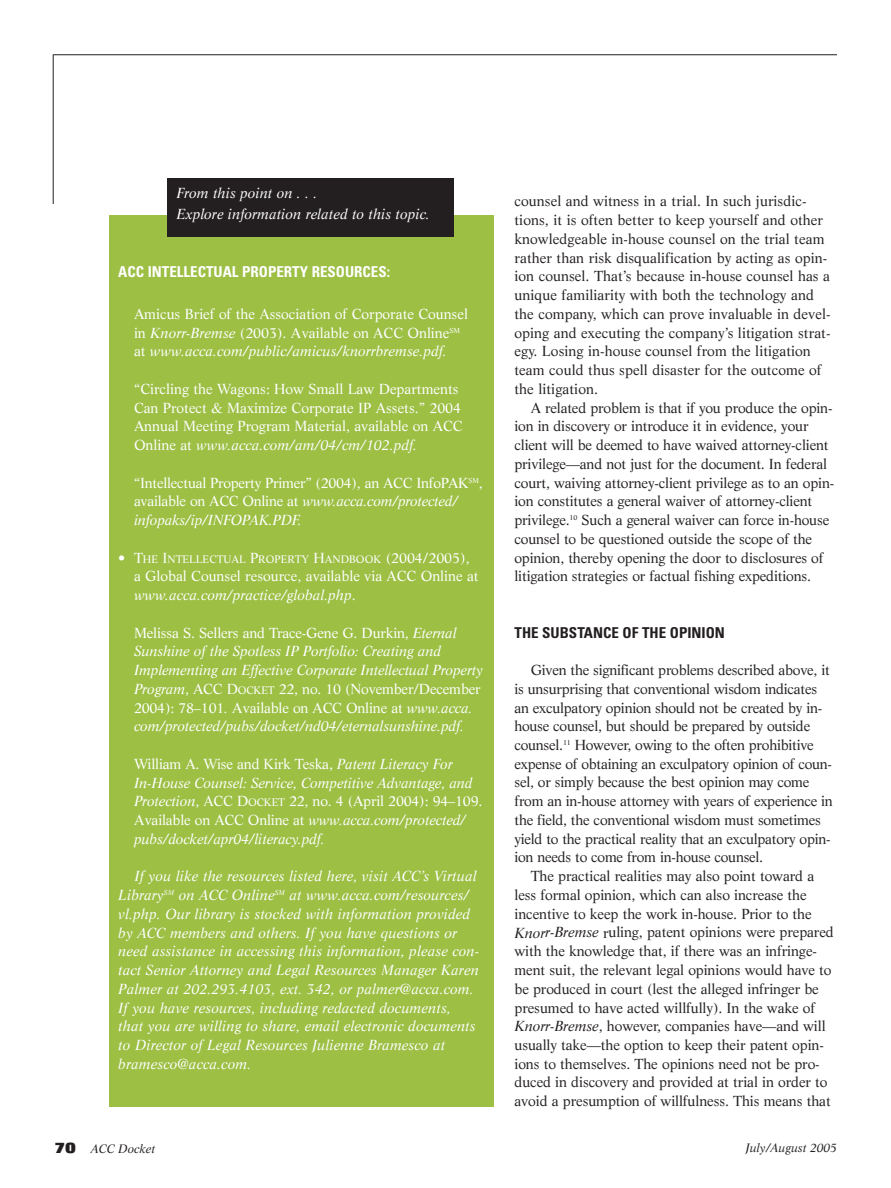
<style>
.page{position:relative;width:891px;height:1188px;background:#fff}
.page>*{position:absolute;margin:0;border:0;box-sizing:border-box;transform-origin:0 0}
.t1{font:700 condensed 15px "Univers";color:#fff}
.t2{font:700 condensed 15px "Univers";color:#231f20}
.t3{font:14.25px/18.8px "Life";letter-spacing:-.005em;color:#231f20}
.t4{font:italic 14.25px/18.8px "Life";letter-spacing:.005em;color:#fff}
.t5{font:14.25px/18.8px "Life";color:#fff}
.t6{font:italic 12px "Life";color:#231f20}
.t7{font:10.65px "Life";color:#fff}
.s1{font-style:italic}
.s2{font-size:14.25px}
.s3{font-style:normal}
.s4{font-style:normal;font-size:10.65px}
.s5{font-family:"Folio";font-weight:800;font-style:normal;font-size:15px}
</style>
<div class="page">
<hr style="left:53px;top:54px;width:784px;height:1px;background:#231f20">
<hr style="left:53px;top:54px;width:1px;height:150px;background:#231f20">
<div style="left:109px;top:215px;width:385px;height:891px;background:#9cbf44"></div>
<div style="left:168px;top:178px;width:286px;height:59px;background:#231f20"></div>
<p class="t4" style="left:177px;top:184px;width:255px;line-height:21px">From this point on . . .<br>Explore information related to this topic.</p>
<p class="t3" style="left:514px;top:193px;width:318px">counsel and witness in a trial. In such jurisdic&shy;tions, it is often better to keep yourself and other knowledgeable in-house counsel on the trial team rather than risk disqualification by acting as opin&shy;ion counsel. That’s because in-house counsel has a unique familiarity with both the technology and the company, which can prove invaluable in devel&shy;oping and executing the company’s litigation strat&shy;egy. Losing in-house counsel from the litigation team could thus spell disaster for the outcome of the litigation.</p>
<p class="t3" style="left:514px;top:399px;width:321px;text-indent:16px">A related problem is that if you produce the opin&shy;ion in discovery or introduce it in evidence, your client will be deemed to have waived attorney-client privilege—and not just for the document. In federal court, waiving attorney-client privilege as to an opin&shy;ion constitutes a general waiver of attorney-client privilege.<sup>10</sup> Such a general waiver can force in-house counsel to be questioned outside the scope of the opinion, thereby opening the door to disclosures of litigation strategies or factual fishing expeditions.</p>
<p class="t1" style="left:118px;top:266px;width:273px">ACC INTELLECTUAL PROPERTY RESOURCES:</p>
<p class="t5" style="left:134px;top:306px;width:335px">Amicus Brief of the Association of Corporate Counsel in <span class="s1">Knorr-Bremse</span> (2003). Available on ACC Online<sup>SM </sup>at <span class="s1">www.acca.com/public/amicus/knorrbremse.pdf.</span></p>
<p class="t5" style="left:134px;top:381px;width:330px">“Circling the Wagons: How Small Law Departments Can Protect &amp; Maximize Corporate IP Assets.” 2004<br>Annual Meeting Program Material, available on ACC Online at <span class="s1">www.acca.com/am/04/cm/102.pdf.</span></p>
<p class="t5" style="left:134px;top:474px;width:350px">“Intellectual Property Primer” (2004), an ACC InfoPAK<sup>SM</sup> , available on ACC Online at <span class="s1">www.acca.com/protected/ infopaks/ip/INFOPAK.PDF.</span></p>
<p class="t7" style="left:118px;top:554px;width:353px"><span class="s2">• T</span>HE <span class="s2">I</span>NTELLECTUAL <span class="s2">P</span>ROPERTY <span class="s2">H</span>ANDBOOK <span class="s2">(2004/2005),</span></p>
<p class="t5" style="left:134px;top:568px;width:346px">a Global Counsel resource, available via ACC Online at <span class="s1">www.acca.com/practice/global.php</span>.</p>
<p class="t4" style="left:134px;top:624px;width:351px"><span class="s3">Melissa S. Sellers and Trace-Gene G. Durkin,</span> Eternal Sunshine of the Spotless IP Portfolio: Creating and Implementing an Effective Corporate Intellectual Property Program<span class="s3">, ACC D</span><span class="s4">OCKET</span> <span class="s3">22, no. 10 (November/December 2004): 78–101</span>. <span class="s3">Available on ACC Online at</span> www.acca. com/protected/pubs/docket/nd04/eternalsunshine.pdf.</p>
<p class="t4" style="left:134px;top:756px;width:350px"><span class="s3">William A. Wise and Kirk Teska,</span> Patent Literacy For In-House Counsel: Service, Competitive Advantage, and Protection<span class="s3">, ACC D</span><span class="s4">OCKET</span> <span class="s3">22, no. 4 (April 2004): 94–109.<br>Available on ACC Online at</span> www.acca.com/protected/ pubs/docket/apr04/literacy.pdf.</p>
<p class="t4" style="left:118px;top:868px;width:363px;text-indent:16px">If you like the resources listed here, visit ACC’s Virtual Library<sup>SM</sup> on ACC Online<sup>SM</sup> at www.acca.com/resources/ vl.php. Our library is stocked with information provided by ACC members and others. If you have questions or need assistance in accessing this information, please con&shy;tact Senior Attorney and Legal Resources Manager Karen Palmer at 202.293.4103, ext. 342, or palmer@acca.com.<br>If you have resources, including redacted documents, that you are willing to share, email electronic documents to Director of Legal Resources Julienne Bramesco at bramesco@acca.com.</p>
<h5 class="t2" style="left:514px;top:627px;width:212px">THE SUBSTANCE OF THE OPINION</h5>
<p class="t3" style="left:514px;top:662px;width:320px;text-indent:16px">Given the significant problems described above, it is unsurprising that conventional wisdom indicates an exculpatory opinion should not be created by in&shy;house counsel, but should be prepared by outside counsel.<sup>11</sup> However, owing to the often prohibitive expense of obtaining an exculpatory opinion of coun&shy;sel, or simply because the best opinion may come from an in-house attorney with years of experience in the field, the conventional wisdom must sometimes yield to the practical reality that an exculpatory opin&shy;ion needs to come from in-house counsel.</p>
<p class="t3" style="left:514px;top:868px;width:321px;text-indent:16px">The practical realities may also point toward a less formal opinion, which can also increase the incentive to keep the work in-house. Prior to the <span class="s1">Knorr-Bremse</span> ruling, patent opinions were prepared with the knowledge that, if there was an infringe&shy;ment suit, the relevant legal opinions would have to be produced in court (lest the alleged infringer be presumed to have acted willfully). In the wake of <span class="s1">Knorr-Bremse</span>, however, companies have—and will usually take—the option to keep their patent opin&shy;ions to themselves. The opinions need not be pro&shy;duced in discovery and provided at trial in order to avoid a presumption of willfulness. This means that</p>
<p class="t6" style="left:54px;top:1144px;width:102px"><span class="s5">70</span> ACC Docket</p>
<p class="t6" style="left:746px;top:1143px;width:93px">July/August 2005</p>
</div>
